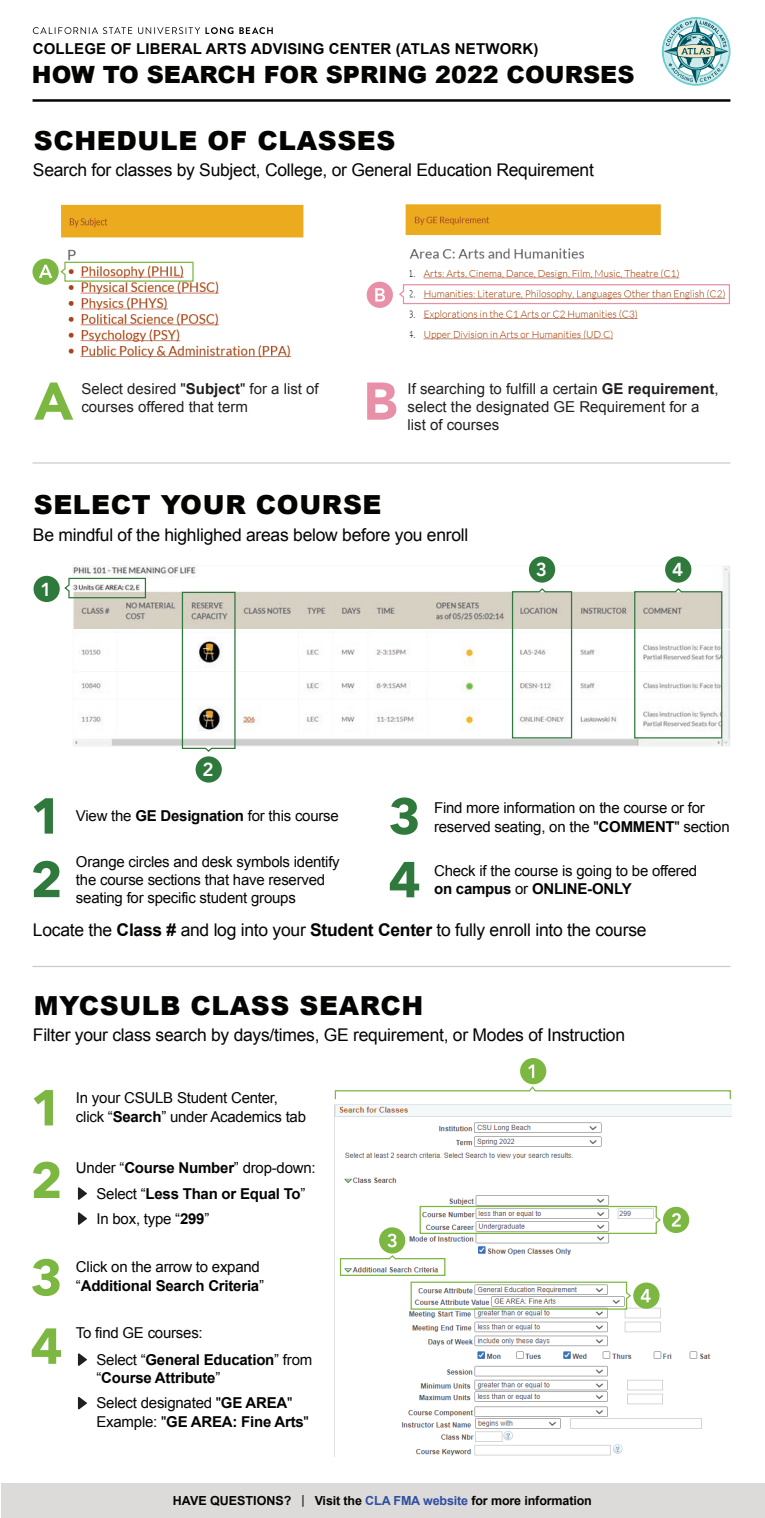
<style>
.page{position:relative;width:765px;height:1518px;background:#fff}
.page>*{position:absolute;margin:0;border:0;box-sizing:border-box;transform-origin:0 0}
.t1{font:900 26.25px "Arial";letter-spacing:.025em;color:#040503}
.t2{font:900 23.75px "Arial";color:#040503}
.t3{font:800 18.75px "Avenir";color:#fff}
.t4{font:17.5px "Arial";letter-spacing:-.015em;color:#040503}
.t5{font:15px/18.8px "Arial";letter-spacing:-.015em;color:#040503}
.t6{font:15px/18px "Arial";color:#231f20}
.t7{font:700 15px/25px "Arial";letter-spacing:-.015em;color:#040503}
.t8{font:700 15px "Arial";letter-spacing:.01em;color:#040503}
.t9{font:700 12.5px "Arial";letter-spacing:-.01em;color:#040503}
.s1{font-weight:700}
.s2{font-weight:400}
.s3{color:#304fa2}
</style>
<div class="page">
<svg style="left:662px;top:17px;width:69px;height:69px"></svg>
<hr style="left:33px;top:99px;width:697px;height:3px;background:#040503">
<svg style="left:33px;top:27px;width:99px;height:7px"></svg>
<svg style="left:138px;top:27px;width:135px;height:7px"></svg>
<img style="left:334px;top:1104px;width:397px;height:353px">
<div style="left:724px;top:1344px;width:19px;height:29px;background:#fff"></div>
<div style="left:379px;top:1227px;width:26px;height:26px;background:#7cb742;border-radius:50%"></div>
<svg style="left:388px;top:1234px;width:9px;height:13px"></svg>
<div style="left:633px;top:1282px;width:27px;height:27px;background:#7cb742;border-radius:50%"></div>
<svg style="left:641px;top:1289px;width:10px;height:13px"></svg>
<svg style="left:339px;top:1254px;width:293px;height:56px"></svg>
<div style="left:663px;top:1207px;width:26px;height:26px;background:#7cb742;border-radius:50%"></div>
<svg style="left:672px;top:1213px;width:9px;height:14px"></svg>
<svg style="left:419px;top:1205px;width:243px;height:30px"></svg>
<div style="left:520px;top:1058px;width:26px;height:26px;background:#7cb742;border-radius:50%"></div>
<svg style="left:528px;top:1064px;width:6px;height:14px"></svg>
<svg style="left:334px;top:1086px;width:397px;height:14px"></svg>
<svg style="left:34px;top:1090px;width:19px;height:35px"></svg>
<svg style="left:78px;top:1187px;width:9px;height:13px"></svg>
<svg style="left:78px;top:1212px;width:9px;height:13px"></svg>
<svg style="left:33px;top:1162px;width:26px;height:36px"></svg>
<svg style="left:32px;top:1259px;width:28px;height:37px"></svg>
<svg style="left:78px;top:1353px;width:9px;height:13px"></svg>
<svg style="left:78px;top:1397px;width:9px;height:12px"></svg>
<svg style="left:32px;top:1328px;width:29px;height:36px"></svg>
<img style="left:61px;top:204px;width:243px;height:34px">
<img style="left:68px;top:249px;width:223px;height:109px">
<img style="left:405px;top:204px;width:256px;height:32px">
<img style="left:409px;top:248px;width:271px;height:92px">
<img style="left:72px;top:565px;width:658px;height:182px">
<svg style="left:399px;top:283px;width:331px;height:22px"></svg>
<div style="left:367px;top:282px;width:26px;height:26px;background:#e790a7;border-radius:50%"></div>
<svg style="left:375px;top:288px;width:10px;height:13px"></svg>
<svg style="left:60px;top:261px;width:134px;height:21px"></svg>
<div style="left:32px;top:259px;width:27px;height:26px;background:#7cb742;border-radius:50%"></div>
<svg style="left:39px;top:265px;width:13px;height:13px"></svg>
<svg style="left:64px;top:577px;width:83px;height:22px"></svg>
<svg style="left:34px;top:798px;width:19px;height:36px"></svg>
<svg style="left:33px;top:861px;width:26px;height:36px"></svg>
<svg style="left:390px;top:797px;width:28px;height:38px"></svg>
<svg style="left:390px;top:862px;width:29px;height:35px"></svg>
<hr style="left:32px;top:462px;width:699px;height:2px;background:#cbcbcb">
<hr style="left:32px;top:966px;width:699px;height:1px;background:#cbcbcb">
<div style="left:665px;top:556px;width:26px;height:27px;background:#2f793c;border-radius:50%"></div>
<svg style="left:634px;top:587px;width:89px;height:152px"></svg>
<div style="left:529px;top:556px;width:26px;height:27px;background:#2f793c;border-radius:50%"></div>
<svg style="left:511px;top:587px;width:62px;height:152px"></svg>
<div style="left:196px;top:756px;width:26px;height:27px;background:#2f793c;border-radius:50%"></div>
<div style="left:34px;top:576px;width:26px;height:26px;background:#2f793c;border-radius:50%"></div>
<svg style="left:181px;top:591px;width:55px;height:161px"></svg>
<svg style="left:34px;top:382px;width:39px;height:38px"></svg>
<svg style="left:367px;top:382px;width:29px;height:38px"></svg>
<div style="left:1px;top:1484px;width:764px;height:34px;background:#dcdbda"></div>
<p class="t8" style="left:33px;top:39px;width:507px">COLLEGE OF LIBERAL ARTS ADVISING CENTER (ATLAS NETWORK)</p>
<h2 class="t2" style="left:32px;top:57px;width:604px">HOW TO SEARCH FOR SPRING 2022 COURSES</h2>
<h1 class="t1" style="left:34px;top:121px;width:363px">SCHEDULE OF CLASSES</h1>
<p class="t4" style="left:33px;top:158px;width:563px">Search for classes by Subject, College, or General Education Requirement</p>
<p class="t6" style="left:81px;top:379px;width:239px">Select desired "<span class="s1">Subject</span>" for a list of courses offered that term</p>
<h1 class="t1" style="left:34px;top:486px;width:349px">SELECT YOUR COURSE</h1>
<p class="t6" style="left:408px;top:379px;width:312px">If searching to fulfill a certain <span class="s1">GE requirement</span>, select the designated GE Requirement for a list of courses</p>
<p class="t4" style="left:33px;top:523px;width:437px">Be mindful of the highlighed areas below before you enroll</p>
<p class="t3" style="left:41px;top:574px;width:13px">1</p>
<p class="t3" style="left:203px;top:755px;width:13px">2</p>
<p class="t3" style="left:536px;top:555px;width:13px">3</p>
<p class="t3" style="left:672px;top:555px;width:13px">4</p>
<p class="t5" style="left:76px;top:807px;width:264px">View the <span class="s1">GE Designation</span> for this course</p>
<p class="t5" style="left:76px;top:852px;width:265px;line-height:18px">Orange circles and desk symbols identify the course sections that have reserved seating for specific student groups</p>
<p class="t5" style="left:434px;top:798px;width:297px">Find more information on the course or for reserved seating, on the "<span class="s1">COMMENT</span>" section</p>
<p class="t5" style="left:434px;top:861px;width:265px;line-height:18px">Check if the course is going to be offered <span class="s1">on campus</span> or <span class="s1">ONLINE-ONLY</span></p>
<p class="t4" style="left:33px;top:918px;width:615px">Locate the <span class="s1">Class #</span> and log into your <span class="s1">Student Center</span> to fully enroll into the course</p>
<h1 class="t1" style="left:34px;top:986px;width:391px">MYCSULB CLASS SEARCH</h1>
<p class="t4" style="left:33px;top:1023px;width:594px">Filter your class search by days/times, GE requirement, or Modes of Instruction</p>
<p class="t5" style="left:76px;top:1088px;width:232px">In your CSULB Student Center, click “<span class="s1">Search</span>” under Academics tab</p>
<p class="t5" style="left:96px;top:1155px;width:221px;line-height:25.5px;text-indent:-21px">Under “<span class="s1">Course Number</span>” drop-down:<br>Select “<span class="s1">Less Than or Equal To</span>”<br>In box, type “<span class="s1">299</span>”</p>
<p class="t5" style="left:76px;top:1258px;width:190px">Click on the arrow to expand “<span class="s1">Additional Search Criteria</span>”</p>
<p class="t5" style="left:96px;top:1320px;width:217px;line-height:26.1px;text-indent:-21px">To find GE courses:<br>Select “<span class="s1">General Education</span>” from</p>
<p class="t7" style="left:96px;top:1366px;width:197px"><span class="s2">“</span>Course Attribute<span class="s2">”<br>Select designated "</span>GE AREA<span class="s2">"</span></p>
<p class="t7" style="left:96px;top:1410px;width:214px"><span class="s2">Example: "</span>GE AREA: Fine Arts<span class="s2">"</span></p>
<p class="t9" style="left:173px;top:1492px;width:421px">HAVE QUESTIONS? <span class="s2">|</span> Visit the <span class="s3">CLA FMA website</span> for more information</p>
</div>
